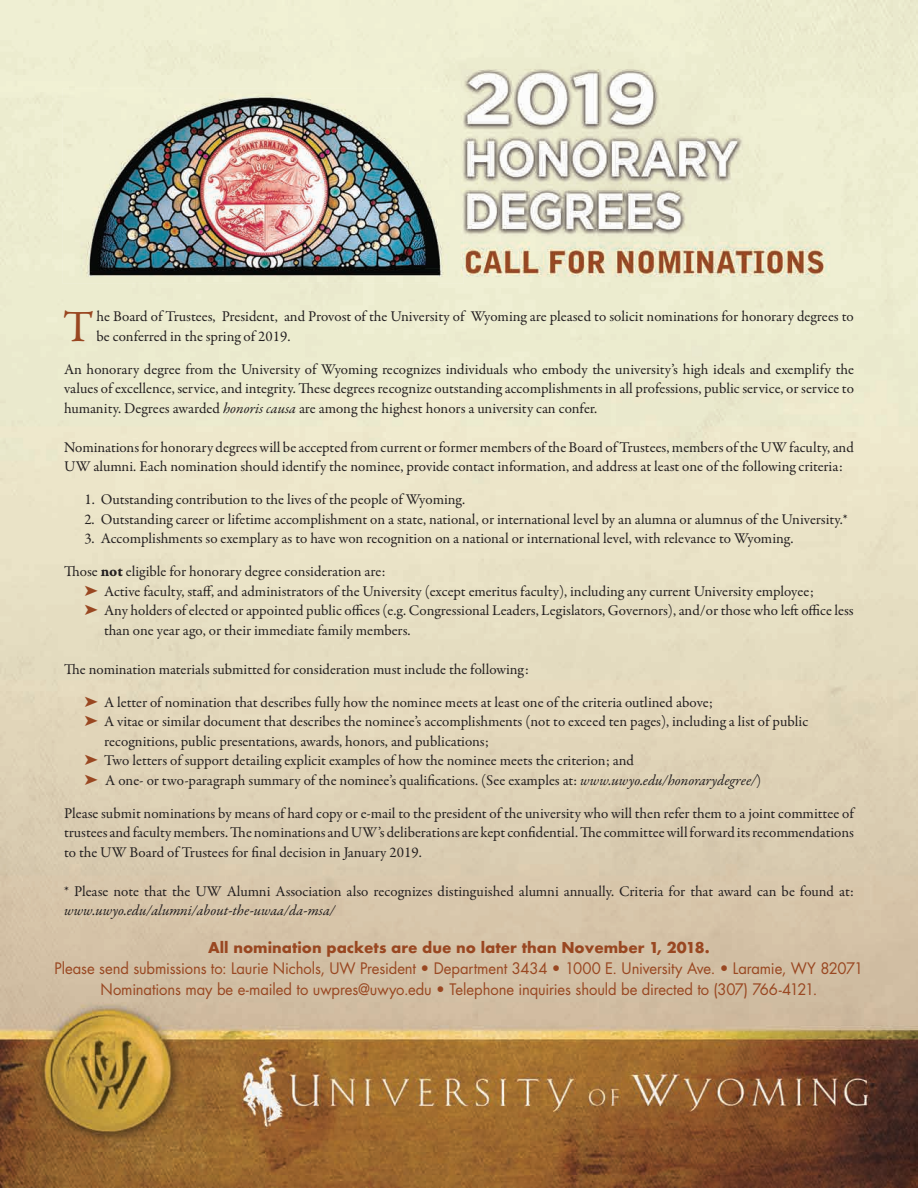
<style>
.page{position:relative;width:918px;height:1188px;background:#fff}
.page>*{position:absolute;margin:0;border:0;box-sizing:border-box;transform-origin:0 0}
.t1{font:45.15px "Garamond Premr Pro";color:#994721}
.t2{font:16.5px "Futura Bld";color:#994721}
.t3{font:15.45px "Futura";letter-spacing:-.01em;color:#994721;scale:.96 1}
.t4{font:15px/19.5px "Garamond Premr Pro";color:#231f20}
.s1{font-style:italic}
.s2{font-family:"Garamond Premr Pro Bd Capt"}
.s3{color:#994721}
</style>
<div class="page">
<img style="left:0;top:0;width:918px;height:1188px">
<p class="t1" style="left:63px;top:299px;width:32px">T</p>
<p class="t4" style="left:97px;top:307px;width:759px">he Board of Trustees, President, and Provost of the University of Wyoming are pleased to solicit nominations for honorary degrees to be conferred in the spring of 2019.</p>
<p class="t4" style="left:64px;top:360px;width:791px;text-align:justify">An honorary degree from the University of Wyoming recognizes individuals who embody the university’s high ideals and exemplify the values of excellence, service, and integrity. These degrees recognize outstanding accomplishments in all professions, public service, or service to humanity. Degrees awarded <span class="s1">honoris causa</span> are among the highest honors a university can confer.</p>
<p class="t4" style="left:64px;top:438px;width:791px">Nominations for honorary degrees will be accepted from current or former members of the Board of Trustees, members of the UW faculty, and<br>UW alumni. Each nomination should identify the nominee, provide contact information, and address at least one of the following criteria:</p>
<p class="t4" style="left:84px;top:490px;width:382px">1. Outstanding contribution to the lives of the people of Wyoming.</p>
<p class="t4" style="left:84px;top:510px;width:765px">2. Outstanding career or lifetime accomplishment on a state, national, or international level by an alumna or alumnus of the University.*</p>
<p class="t4" style="left:84px;top:529px;width:711px">3. Accomplishments so exemplary as to have won recognition on a national or international level, with relevance to Wyoming.</p>
<p class="t4" style="left:64px;top:562px;width:323px">Those <span class="s2">not</span> eligible for honorary degree consideration are:</p>
<p class="t4" style="left:84px;top:582px;width:731px"><span class="s3">➤</span> Active faculty, staff, and administrators of the University (except emeritus faculty), including any current University employee;</p>
<p class="t4" style="left:104px;top:601px;width:751px;text-indent:-20px"><span class="s3">➤</span> Any holders of elected or appointed public offices (e.g. Congressional Leaders, Legislators, Governors), and/or those who left office less than one year ago, or their immediate family members.</p>
<p class="t4" style="left:64px;top:660px;width:466px">The nomination materials submitted for consideration must include the following:</p>
<p class="t4" style="left:84px;top:693px;width:630px"><span class="s3">➤</span> A letter of nomination that describes fully how the nominee meets at least one of the criteria outlined above;</p>
<p class="t4" style="left:104px;top:712px;width:706px;text-indent:-20px"><span class="s3">➤</span> A vitae or similar document that describes the nominee’s accomplishments (not to exceed ten pages), including a list of public recognitions, public presentations, awards, honors, and publications;</p>
<p class="t4" style="left:84px;top:751px;width:551px"><span class="s3">➤</span> Two letters of support detailing explicit examples of how the nominee meets the criterion; and</p>
<p class="t4" style="left:84px;top:771px;width:678px"><span class="s3">➤</span> A one- or two-paragraph summary of the nominee’s qualifications. (See examples at: <span class="s1">www.uwyo.edu/honorarydegree/</span>)</p>
<p class="t4" style="left:64px;top:804px;width:791px;text-align:justify">Please submit nominations by means of hard copy or e-mail to the president of the university who will then refer them to a joint committee of trustees and faculty members. The nominations and UW’s deliberations are kept confidential. The committee will forward its recommendations to the UW Board of Trustees for final decision in January 2019.</p>
<p class="t4" style="left:64px;top:882px;width:791px">* Please note that the UW Alumni Association also recognizes distinguished alumni annually. Criteria for that award can be found at: <span class="s1">www.uwyo.edu/alumni/about-the-uwaa/da-msa/</span></p>
<p class="t2" style="left:208px;top:937px;width:503px">All nomination packets are due no later than November 1, 2018.</p>
<p class="t3" style="left:55px;top:958px;width:844px">Please send submissions to: Laurie Nichols, UW President • Department 3434 • 1000 E. University Ave. • Laramie, WY 82071</p>
<p class="t3" style="left:101px;top:979px;width:748px">Nominations may be e-mailed to uwpres@uwyo.edu • Telephone inquiries should be directed to (307) 766-4121.</p>
</div>
